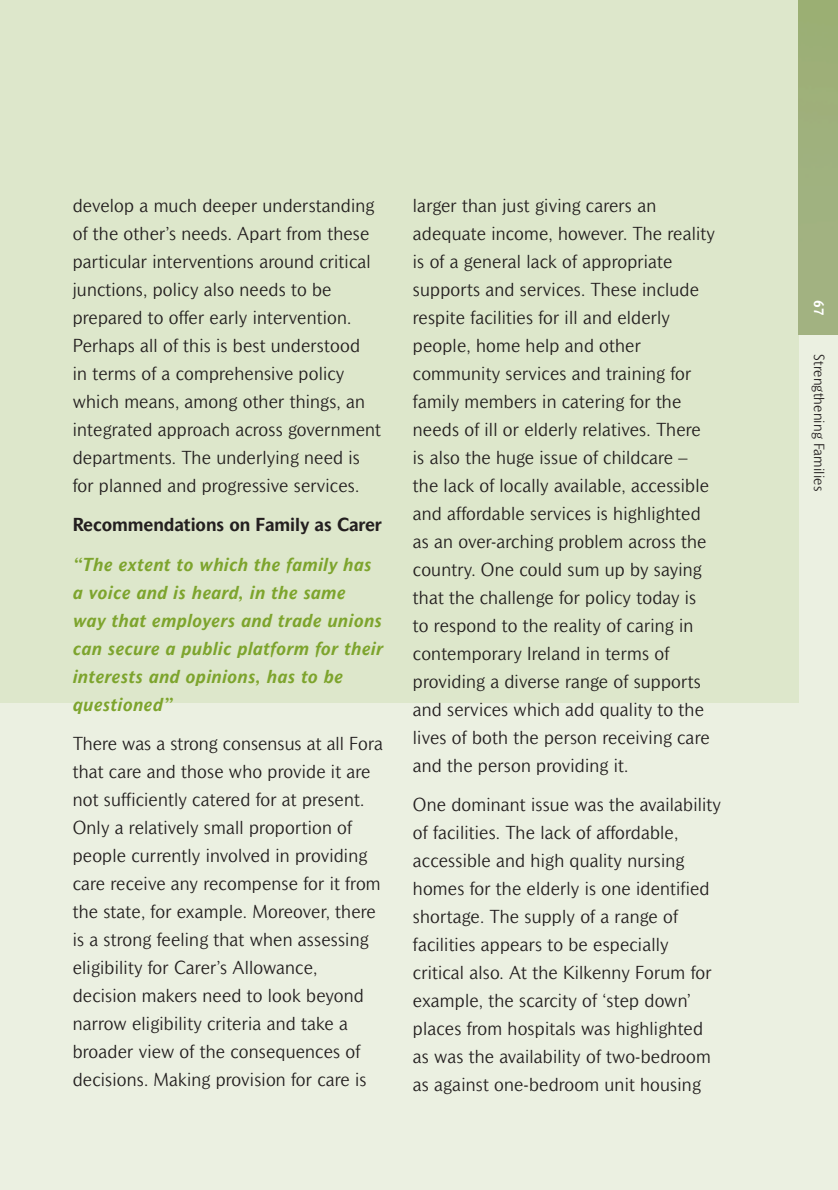
<style>
.page{position:relative;width:838px;height:1190px;background:#ebf0e1}
.page>*{position:absolute;margin:0;border:0;box-sizing:border-box;transform-origin:0 0}
.t1{font:300 18px/28px "Mahsuri Sans";letter-spacing:.01em;color:#231f1f}
.t2{font:italic 700 18px/28px "Mahsuri Sans";letter-spacing:.01em;color:#7da42d}
.t3{font:700 18px "Mahsuri Sans";letter-spacing:-.005em;color:#231f1f}
.t4{font:300 14px "Mahsuri Sans";letter-spacing:.01em;color:#231f1f}
.t5{font:700 14px "Mahsuri Sans";color:#fff}
</style>
<div class="page">
<div style="left:0;top:0;width:798px;height:703px;background:#dde7cb"></div>
<p class="t1" style="left:73px;top:192px;width:310px">develop a much deeper understanding of the other’s needs. Apart from these particular interventions around critical junctions, policy also needs to be prepared to offer early intervention.<br>Perhaps all of this is best understood<br>in terms of a comprehensive policy which means, among other things, an integrated approach across government departments. The underlying need is for planned and progressive services.</p>
<p class="t3" style="left:73px;top:518px;width:311px">Recommendations on Family as Carer</p>
<p class="t2" style="left:73px;top:552px;width:312px">“The extent to which the family has a voice and is heard, in the same way that employers and trade unions can secure a public platform for their interests and opinions, has to be questioned”</p>
<p class="t1" style="left:73px;top:730px;width:312px">There was a strong consensus at all Fora that care and those who provide it are not sufficiently catered for at present.<br>Only a relatively small proportion of people currently involved in providing care receive any recompense for it from the state, for example. Moreover, there is a strong feeling that when assessing eligibility for Carer’s Allowance, decision makers need to look beyond narrow eligibility criteria and take a broader view of the consequences of decisions. Making provision for care is</p>
<p class="t1" style="left:413px;top:192px;width:304px">larger than just giving carers an adequate income, however. The reality is of a general lack of appropriate supports and services. These include respite facilities for ill and elderly people, home help and other community services and training for family members in catering for the needs of ill or elderly relatives. There is also the huge issue of childcare – the lack of locally available, accessible and affordable services is highlighted as an over-arching problem across the country. One could sum up by saying that the challenge for policy today is to respond to the reality of caring in contemporary Ireland in terms of providing a diverse range of supports and services which add quality to the lives of both the person receiving care and the person providing it.</p>
<p class="t1" style="left:413px;top:792px;width:310px">One dominant issue was the availability of facilities. The lack of affordable, accessible and high quality nursing homes for the elderly is one identified shortage. The supply of a range of facilities appears to be especially critical also. At the Kilkenny Forum for example, the scarcity of ‘step down’ places from hospitals was highlighted as was the availability of two-bedroom as against one-bedroom unit housing</p>
<p class="t5" style="left:824px;top:300px;width:17px;rotate:90deg">67</p>
<p class="t4" style="left:826px;top:354px;width:138px;rotate:90deg">Strengthening Families</p>
</div>
